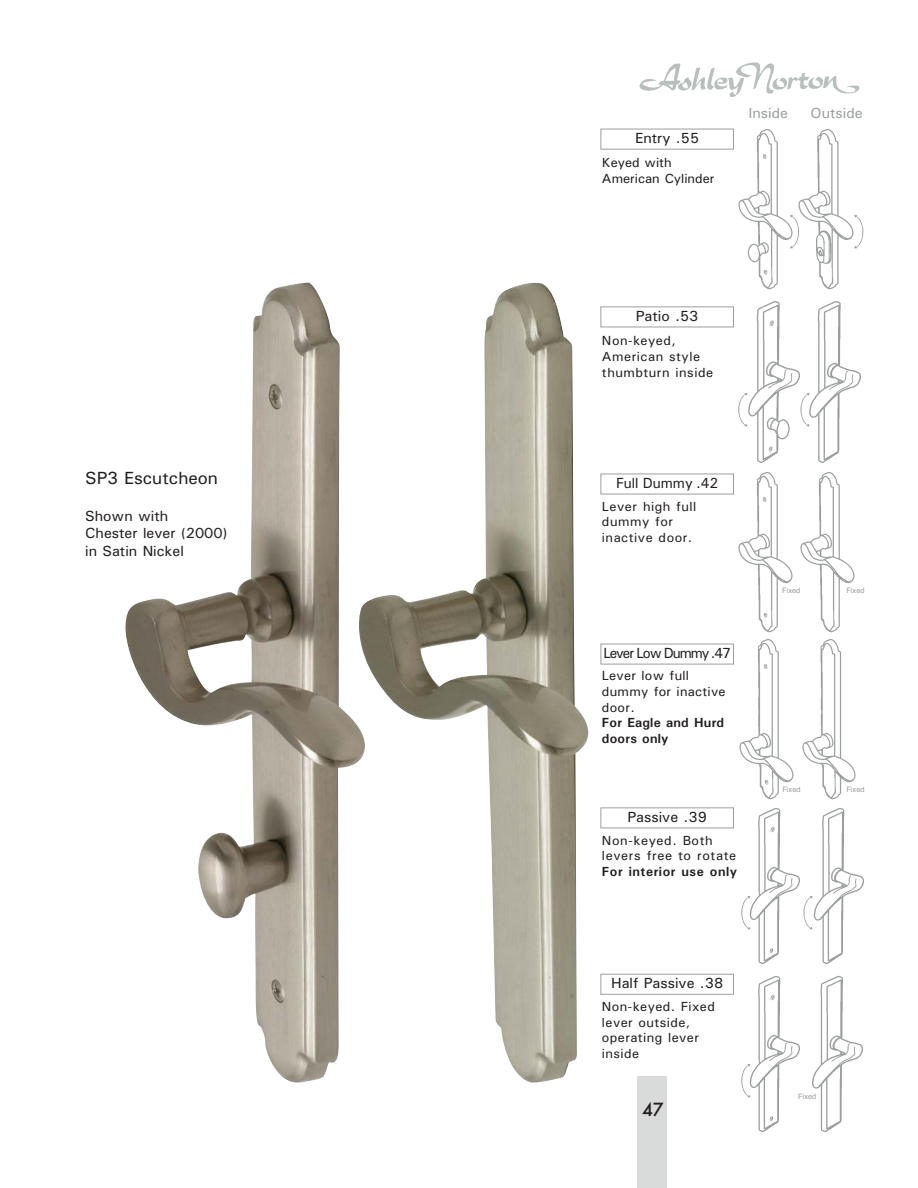
<style>
.page{position:relative;width:918px;height:1188px;background:#fff}
.page>*{position:absolute;margin:0;border:0;box-sizing:border-box;transform-origin:0 0}
.t1{font:17.7px "Univers";color:#231f20}
.t2{font:500 17.7px "Futura";color:#231f20}
.t3{font:14.7px/17.7px "Univers";color:#231f20}
.t4{font:14.7px "Univers";letter-spacing:-.075em;color:#231f20;scale:.95 1}
.t5{font:14.7px "Univers";color:#9a9f9c}
.t6{font:14.7px "Univers";color:#231f20;scale:.95 1}
.t7{font:13.2px/15.9px "Univers";letter-spacing:.03em;color:#231f20}
.t8{font:13.2px/15.9px "Univers";color:#231f20}
.t9{font:700 13.2px/15.9px "Univers";letter-spacing:.02em;color:#231f20}
.t10{font:700 13.2px "Univers";letter-spacing:.045em;color:#231f20}
.t11{font:7.5px "Helvetica";color:#9a9f9c}
</style>
<div class="page">
<img style="left:639px;top:62px;width:221px;height:35px">
<img style="left:125px;top:283px;width:234px;height:800px">
<img style="left:359px;top:283px;width:230px;height:800px">
<img style="left:798px;top:129px;width:41px;height:160px">
<img style="left:738px;top:129px;width:40px;height:160px">
<img style="left:756px;top:301px;width:41px;height:162px">
<img style="left:797px;top:301px;width:64px;height:162px">
<img style="left:738px;top:472px;width:55px;height:160px">
<img style="left:800px;top:472px;width:55px;height:160px">
<img style="left:758px;top:807px;width:42px;height:158px">
<img style="left:822px;top:807px;width:42px;height:158px">
<img style="left:739px;top:639px;width:55px;height:160px">
<img style="left:802px;top:639px;width:54px;height:160px">
<img style="left:764px;top:212px;width:40px;height:39px">
<img style="left:738px;top:390px;width:31px;height:40px">
<img style="left:786px;top:390px;width:39px;height:40px">
<img style="left:741px;top:893px;width:28px;height:40px">
<img style="left:789px;top:893px;width:36px;height:40px">
<img style="left:758px;top:975px;width:104px;height:158px">
<img style="left:741px;top:1061px;width:28px;height:40px">
<img style="left:830px;top:212px;width:34px;height:39px">
<div style="left:638px;top:1076px;width:29px;height:112px;background:#d8dbd9"></div>
<div style="left:601px;top:129px;width:133px;height:21px;border:1px solid #9a9f9c"></div>
<div style="left:601px;top:307px;width:133px;height:20px;border:1px solid #9a9f9c"></div>
<div style="left:601px;top:807px;width:133px;height:21px;border:1px solid #9a9f9c"></div>
<div style="left:601px;top:974px;width:133px;height:21px;border:1px solid #9a9f9c"></div>
<div style="left:601px;top:474px;width:133px;height:20px;border:1px solid #9a9f9c"></div>
<div style="left:601px;top:644px;width:133px;height:20px;border:1px solid #9a9f9c"></div>
<h1 class="t1" style="left:85px;top:471px;width:134px">SP3 Escutcheon</h1>
<p class="t3" style="left:85px;top:508px;width:144px">Shown with<br>Chester lever (2000) in Satin Nickel</p>
<p class="t3" style="left:635px;top:130px;width:66px">Entry .55</p>
<p class="t8" style="left:602px;top:156px;width:114px">Keyed with<br>American Cylinder</p>
<p class="t5" style="left:748px;top:107px;width:41px">Inside</p>
<p class="t5" style="left:811px;top:107px;width:54px">Outside</p>
<p class="t3" style="left:636px;top:308px;width:64px">Patio .53</p>
<p class="t7" style="left:602px;top:334px;width:113px">Non-keyed,<br>American style thumbturn inside</p>
<p class="t6" style="left:616px;top:477px;width:109px">Full Dummy .42</p>
<p class="t7" style="left:602px;top:499px;width:96px">Lever high full dummy for inactive door.</p>
<p class="t4" style="left:603px;top:647px;width:136px">Lever Low Dummy .47</p>
<p class="t7" style="left:602px;top:668px;width:125px">Lever low full dummy for inactive door.</p>
<p class="t9" style="left:602px;top:716px;width:124px">For Eagle and Hurd doors only</p>
<p class="t3" style="left:628px;top:809px;width:81px">Passive .39</p>
<p class="t7" style="left:602px;top:833px;width:136px">Non-keyed. Both levers free to rotate</p>
<p class="t10" style="left:602px;top:867px;width:137px">For interior use only</p>
<p class="t3" style="left:611px;top:975px;width:114px">Half Passive .38</p>
<p class="t7" style="left:602px;top:999px;width:115px">Non-keyed. Fixed lever outside, operating lever inside</p>
<h1 class="t2" style="left:642px;top:1101px;width:23px">47</h1>
<p class="t11" style="left:782px;top:587px;width:20px">Fixed</p>
<p class="t11" style="left:846px;top:587px;width:20px">Fixed</p>
<p class="t11" style="left:782px;top:786px;width:20px">Fixed</p>
<p class="t11" style="left:846px;top:786px;width:20px">Fixed</p>
<p class="t11" style="left:798px;top:1094px;width:20px">Fixed</p>
</div>
